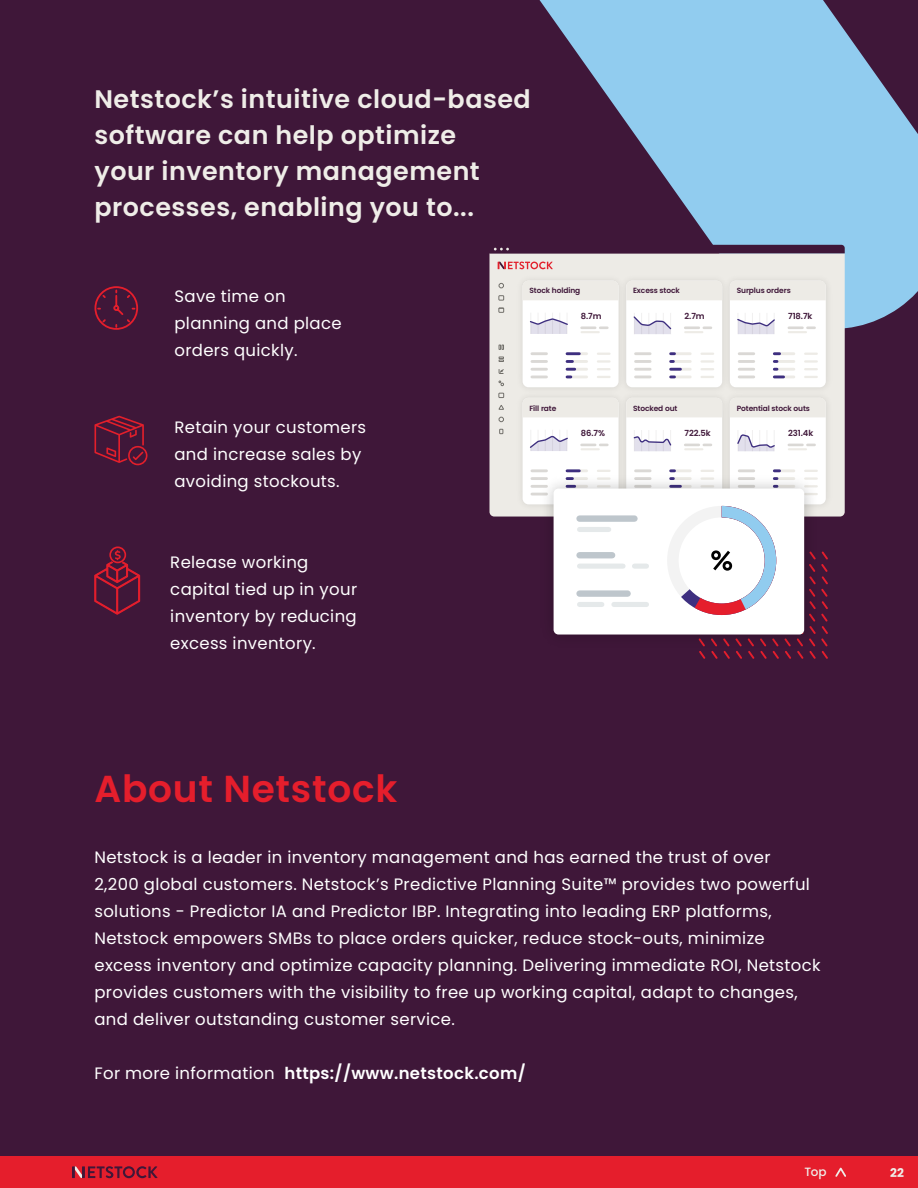
<style>
.page{position:relative;width:918px;height:1188px;background:#3f1739}
.page>*{position:absolute;margin:0;border:0;box-sizing:border-box;transform-origin:0 0}
.t1{font:600 37.5px "Poppins";letter-spacing:.02em;color:#e51e2c}
.t2{font:600 25.35px/36px "Poppins";letter-spacing:.02em;color:#efede8}
.t3{font:16.5px/27px "Poppins";letter-spacing:.02em;color:#fff}
.t4{font:600 16.5px "Poppins";letter-spacing:.02em;color:#fff}
.t5{font:500 12px "Poppins";color:#efede8}
.t6{font:700 12px "Poppins";color:#efede8}
.t7{font:600 8.4px "Poppins";letter-spacing:-.01em;color:#3f1739}
.t8{font:600 7.5px "Poppins";letter-spacing:-.01em;color:#3f1739}
.s1{font-weight:400}
</style>
<div class="page">
<div style="left:0;top:1156px;width:918px;height:32px;background:#e51e2c"></div>
<svg style="left:72px;top:1166px;width:86px;height:12px"></svg>
<svg style="left:835px;top:1167px;width:11px;height:10px"></svg>
<svg style="left:94px;top:286px;width:45px;height:44px"></svg>
<svg style="left:95px;top:416px;width:53px;height:49px"></svg>
<div style="left:109px;top:546px;width:17px;height:17px;border:2px solid #e51e2c;border-radius:50%"></div>
<svg style="left:94px;top:550px;width:46px;height:65px"></svg>
<svg style="left:489px;top:0;width:429px;height:345px;fill:#91ccef"></svg>
<div style="left:490px;top:253px;width:355px;height:264px;background:#edebe6"></div>
<svg style="left:498px;top:262px;width:55px;height:7px"></svg>
<svg style="left:499px;top:295px;width:5px;height:5px"></svg>
<svg style="left:499px;top:308px;width:5px;height:5px"></svg>
<svg style="left:499px;top:345px;width:5px;height:5px"></svg>
<svg style="left:499px;top:357px;width:5px;height:5px"></svg>
<svg style="left:499px;top:283px;width:5px;height:5px"></svg>
<svg style="left:498px;top:368px;width:6px;height:6px"></svg>
<svg style="left:499px;top:381px;width:5px;height:5px"></svg>
<svg style="left:499px;top:393px;width:5px;height:5px"></svg>
<svg style="left:499px;top:429px;width:4px;height:5px"></svg>
<svg style="left:498px;top:405px;width:6px;height:5px"></svg>
<svg style="left:499px;top:417px;width:5px;height:5px"></svg>
<svg style="left:490px;top:245px;width:355px;height:8px"></svg>
<img style="left:512px;top:270px;width:104px;height:118px">
<div style="left:523px;top:281px;width:96px;height:106px;background:#fff;border-radius:6px"></div>
<svg style="left:582px;top:326px;width:25px;height:7px"></svg>
<hr style="left:532px;top:352px;width:15px;height:3px;background:#dad8d5">
<hr style="left:567px;top:352px;width:20px;height:3px;background:#edebe6">
<hr style="left:532px;top:360px;width:15px;height:3px;background:#dad8d5">
<hr style="left:567px;top:360px;width:20px;height:3px;background:#edebe6">
<hr style="left:532px;top:368px;width:15px;height:3px;background:#dad8d5">
<hr style="left:567px;top:368px;width:20px;height:3px;background:#edebe6">
<svg style="left:598px;top:353px;width:12px;height:17px"></svg>
<svg style="left:532px;top:376px;width:15px;height:2px"></svg>
<hr style="left:567px;top:376px;width:20px;height:2px;background:#edebe6">
<svg style="left:567px;top:352px;width:12px;height:26px"></svg>
<svg style="left:598px;top:376px;width:12px;height:2px"></svg>
<svg style="left:530px;top:313px;width:38px;height:21px"></svg>
<div style="left:523px;top:281px;width:93px;height:19px;background:#edebe6"></div>
<img style="left:616px;top:270px;width:104px;height:118px">
<div style="left:626px;top:281px;width:96px;height:106px;background:#fff;border-radius:6px"></div>
<svg style="left:633px;top:313px;width:39px;height:21px"></svg>
<svg style="left:685px;top:326px;width:26px;height:7px"></svg>
<hr style="left:636px;top:352px;width:14px;height:3px;background:#dad8d5">
<hr style="left:636px;top:360px;width:14px;height:3px;background:#dad8d5">
<hr style="left:636px;top:368px;width:14px;height:3px;background:#dad8d5">
<svg style="left:702px;top:353px;width:11px;height:17px"></svg>
<svg style="left:636px;top:376px;width:14px;height:2px"></svg>
<svg style="left:671px;top:352px;width:19px;height:26px"></svg>
<svg style="left:702px;top:376px;width:11px;height:2px"></svg>
<div style="left:626px;top:281px;width:94px;height:19px;background:#edebe6"></div>
<img style="left:720px;top:270px;width:116px;height:118px">
<div style="left:730px;top:281px;width:96px;height:106px;background:#fff;border-radius:6px"></div>
<svg style="left:737px;top:313px;width:38px;height:21px"></svg>
<svg style="left:789px;top:326px;width:26px;height:7px"></svg>
<hr style="left:739px;top:352px;width:15px;height:3px;background:#dad8d5">
<hr style="left:774px;top:352px;width:20px;height:3px;background:#edebe6">
<hr style="left:739px;top:360px;width:15px;height:3px;background:#dad8d5">
<hr style="left:774px;top:360px;width:20px;height:3px;background:#edebe6">
<hr style="left:739px;top:368px;width:15px;height:3px;background:#dad8d5">
<hr style="left:774px;top:368px;width:20px;height:3px;background:#edebe6">
<svg style="left:805px;top:353px;width:12px;height:17px"></svg>
<svg style="left:739px;top:376px;width:15px;height:2px"></svg>
<hr style="left:774px;top:376px;width:20px;height:2px;background:#edebe6">
<svg style="left:774px;top:352px;width:10px;height:26px"></svg>
<svg style="left:805px;top:376px;width:12px;height:2px"></svg>
<div style="left:730px;top:281px;width:96px;height:19px;background:#edebe6"></div>
<div style="left:512px;top:388px;width:104px;height:127px;background:#eae8e3"></div>
<div style="left:523px;top:398px;width:96px;height:106px;background:#fff;border-radius:6px"></div>
<svg style="left:582px;top:444px;width:25px;height:6px"></svg>
<hr style="left:532px;top:469px;width:15px;height:3px;background:#dad8d5">
<hr style="left:532px;top:477px;width:15px;height:3px;background:#dad8d5">
<hr style="left:532px;top:485px;width:15px;height:3px;background:#dad8d5">
<svg style="left:530px;top:430px;width:38px;height:21px"></svg>
<div style="left:523px;top:398px;width:93px;height:19px;background:#edebe6"></div>
<img style="left:616px;top:388px;width:104px;height:81px">
<div style="left:626px;top:398px;width:96px;height:106px;background:#fff;border-radius:6px"></div>
<svg style="left:633px;top:430px;width:39px;height:21px"></svg>
<svg style="left:685px;top:444px;width:26px;height:6px"></svg>
<div style="left:626px;top:398px;width:94px;height:19px;background:#edebe6"></div>
<div style="left:720px;top:388px;width:116px;height:127px;background:#e9e7e2"></div>
<div style="left:730px;top:398px;width:96px;height:106px;background:#fff;border-radius:6px"></div>
<svg style="left:737px;top:430px;width:38px;height:21px"></svg>
<svg style="left:789px;top:444px;width:26px;height:6px"></svg>
<div style="left:730px;top:398px;width:96px;height:19px;background:#edebe6"></div>
<svg style="left:798px;top:552px;width:30px;height:107px"></svg>
<img style="left:534px;top:469px;width:289px;height:185px">
<div style="left:554px;top:489px;width:250px;height:146px;background:#fff;border-radius:5px"></div>
<svg style="left:667px;top:506px;width:124px;height:153px"></svg>
<div style="left:580px;top:515px;width:54px;height:7px;background:#bec6cc"></div>
<div style="left:580px;top:527px;width:29px;height:5px;background:#e5e9ea"></div>
<div style="left:580px;top:552px;width:32px;height:6px;background:#bec6cc"></div>
<div style="left:580px;top:564px;width:43px;height:5px;background:#e5e9ea"></div>
<div style="left:634px;top:564px;width:13px;height:5px;background:#e5e9ea"></div>
<div style="left:580px;top:590px;width:48px;height:7px;background:#bec6cc"></div>
<div style="left:580px;top:602px;width:22px;height:5px;background:#e5e9ea"></div>
<div style="left:614px;top:602px;width:33px;height:5px;background:#e5e9ea"></div>
<h2 class="t2" style="left:94px;top:81px;width:438px">Netstock’s intuitive cloud-based software can help optimize<br>your inventory management processes, enabling you to...</h2>
<p class="t3" style="left:175px;top:283px;width:169px">Save time on planning and place orders quickly.</p>
<p class="t3" style="left:175px;top:414px;width:193px">Retain your customers and increase sales by avoiding stockouts.</p>
<p class="t3" style="left:170px;top:549px;width:188px">Release working capital tied up in your inventory by reducing excess inventory.</p>
<p class="t8" style="left:529px;top:286px;width:52px">Stock holding</p>
<p class="t7" style="left:581px;top:312px;width:22px">8.7m</p>
<p class="t8" style="left:529px;top:404px;width:28px">Fill rate</p>
<p class="t7" style="left:581px;top:429px;width:26px">86.7%</p>
<p class="t8" style="left:633px;top:286px;width:48px">Excess stock</p>
<p class="t7" style="left:685px;top:312px;width:22px">2.7m</p>
<p class="t8" style="left:737px;top:286px;width:56px">Surplus orders</p>
<p class="t7" style="left:788px;top:312px;width:26px">718.7k</p>
<p class="t8" style="left:633px;top:404px;width:46px">Stocked out</p>
<p class="t7" style="left:685px;top:429px;width:28px">722.5k</p>
<p class="t8" style="left:737px;top:404px;width:75px">Potential stock outs</p>
<p class="t7" style="left:788px;top:429px;width:27px">231.4k</p>
<h1 class="t1" style="left:94px;top:767px;width:304px">About Netstock</h1>
<p class="t3" style="left:94px;top:844px;width:728px">Netstock is a leader in inventory management and has earned the trust of over<br>2,200 global customers. Netstock’s Predictive Planning Suite™ provides two powerful solutions - Predictor IA and Predictor IBP. Integrating into leading ERP platforms, Netstock empowers SMBs to place orders quicker, reduce stock-outs, minimize excess inventory and optimize capacity planning. Delivering immediate ROI, Netstock provides customers with the visibility to free up working capital, adapt to changes, and deliver outstanding customer service.</p>
<p class="t4" style="left:94px;top:1064px;width:433px"><span class="s1">For more information</span> https://www.netstock.com/</p>
<p class="t5" style="left:805px;top:1165px;width:24px">Top</p>
<p class="t6" style="left:890px;top:1166px;width:15px">22</p>
</div>
